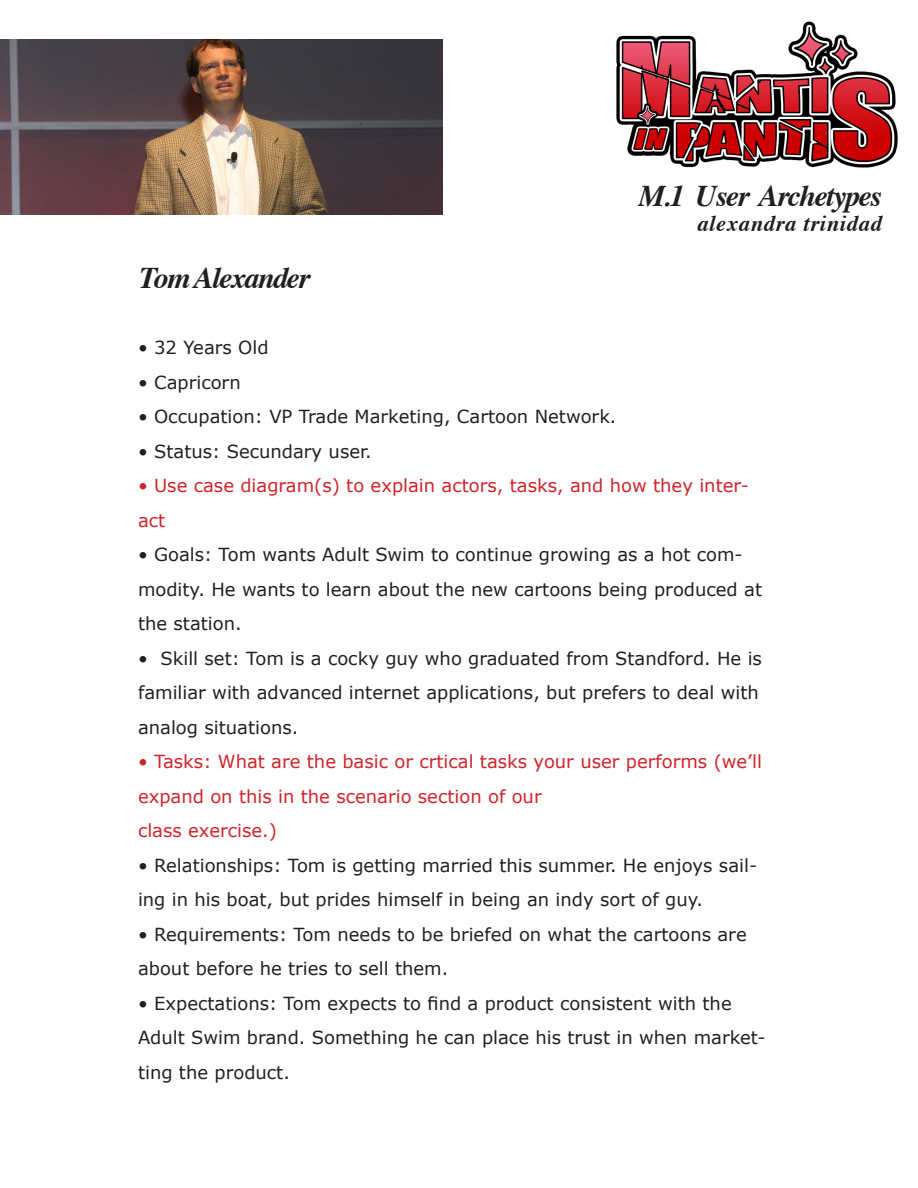
<style>
.page{position:relative;width:918px;height:1188px;background:#fff}
.page>*{position:absolute;margin:0;border:0;box-sizing:border-box;transform-origin:0 0}
.t1{font:italic 700 30px "Times";letter-spacing:-.05em;color:#231f20}
.t2{font:italic 700 22.5px "Times";letter-spacing:.03em;color:#231f20}
.t3{font:18px/34.5px "Verdana";color:#231f20}
.t4{font:18px/34.5px "Verdana";color:#d1232a}
</style>
<div class="page">
<img style="left:616px;top:21px;width:282px;height:147px">
<img style="left:0;top:39px;width:443px;height:175px">
<p class="t1" style="left:140px;top:250px;width:172px">Tom Alexander</p>
<h1 class="t1" style="left:639px;top:168px;width:245px">M.1 User Archetypes</h1>
<p class="t2" style="left:697px;top:203px;width:186px">alexandra trinidad</p>
<p class="t3" style="left:138px;top:330px;width:132px">• 32 Years Old</p>
<p class="t3" style="left:138px;top:364px;width:104px">• Capricorn</p>
<p class="t3" style="left:138px;top:399px;width:480px">• Occupation: VP Trade Marketing, Cartoon Network.</p>
<p class="t3" style="left:138px;top:433px;width:235px">• Status: Secundary user.</p>
<p class="t4" style="left:138px;top:468px;width:613px">• Use case diagram(s) to explain actors, tasks, and how they inter&shy;act</p>
<p class="t3" style="left:138px;top:537px;width:626px">• Goals: Tom wants Adult Swim to continue growing as a hot com&shy;modity. He wants to learn about the new cartoons being produced at the station.</p>
<p class="t3" style="left:138px;top:640px;width:626px">• Skill set: Tom is a cocky guy who graduated from Standford. He is familiar with advanced internet applications, but prefers to deal with analog situations.</p>
<p class="t4" style="left:138px;top:744px;width:626px">• Tasks: What are the basic or crtical tasks your user performs (we’ll expand on this in the scenario section of our</p>
<p class="t4" style="left:138px;top:813px;width:140px">class exercise.)</p>
<p class="t3" style="left:138px;top:847px;width:621px">• Relationships: Tom is getting married this summer. He enjoys sail&shy;ing in his boat, but prides himself in being an indy sort of guy.</p>
<p class="t3" style="left:138px;top:916px;width:610px">• Requirements: Tom needs to be briefed on what the cartoons are about before he tries to sell them.</p>
<p class="t3" style="left:138px;top:985px;width:629px">• Expectations: Tom expects to find a product consistent with the<br>Adult Swim brand. Something he can place his trust in when market&shy;ting the product.</p>
</div>
